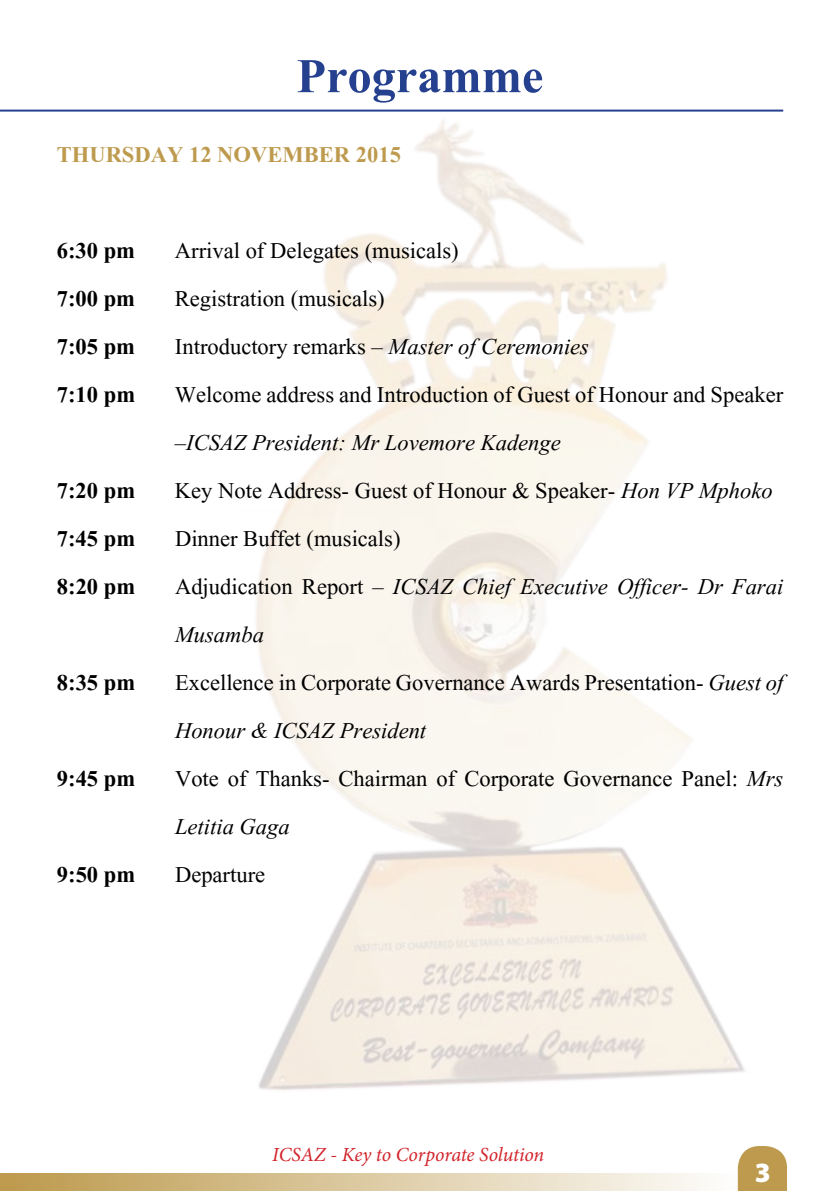
<style>
.page{position:relative;width:840px;height:1191px;background:#fff}
.page>*{position:absolute;margin:0;border:0;box-sizing:border-box;transform-origin:0 0}
.t1{font:700 60px "Aparajita";color:#25408f}
.t2{font:28px/48px "Aparajita";color:#000}
.t3{font:italic 28px/48px "Aparajita";color:#000}
.t4{font:700 28px "Aparajita";color:#000}
.t5{font:700 28px "Aparajita";color:#bd9a4d}
.t6{font:900 28px "Myriad Pro";color:#fff}
.t7{font:italic 20px "Minion Pro";letter-spacing:-.01em;color:#d2232a}
.s1{font-style:italic}
.s2{font-style:normal}
</style>
<div class="page">
<svg style="left:737px;top:1146px;width:49px;height:45px;background:#c3a35d"></svg>
<hr style="left:0;top:110px;width:782px;height:2px;background:#25408f">
<div style="left:0;top:1174px;width:740px;height:17px;background:linear-gradient(to right,#bc994c,#fdfcfb)"></div>
<img style="left:215px;top:109px;width:554px;height:981px">
<h1 class="t1" style="left:296px;top:39px;width:248px">Programme</h1>
<p class="t5" style="left:57px;top:137px;width:345px">THURSDAY 12 NOVEMBER 2015</p>
<p class="t4" style="left:57px;top:233px;width:80px">6:30 pm</p>
<p class="t2" style="left:175px;top:228px;width:285px">Arrival of Delegates (musicals)</p>
<p class="t4" style="left:57px;top:281px;width:80px">7:00 pm</p>
<p class="t2" style="left:175px;top:276px;width:211px">Registration (musicals)</p>
<p class="t4" style="left:57px;top:329px;width:80px">7:05 pm</p>
<p class="t2" style="left:175px;top:324px;width:415px">Introductory remarks – <span class="s1">Master of Ceremonies</span></p>
<p class="t4" style="left:57px;top:377px;width:80px">7:10 pm</p>
<p class="t2" style="left:175px;top:372px;width:609px">Welcome address and Introduction of Guest of Honour and Speaker</p>
<p class="t3" style="left:175px;top:420px;width:387px">–ICSAZ President: Mr Lovemore Kadenge</p>
<p class="t4" style="left:57px;top:473px;width:80px">7:20 pm</p>
<p class="t2" style="left:175px;top:468px;width:599px">Key Note Address- Guest of Honour &amp; Speaker- <span class="s1">Hon VP Mphoko</span></p>
<p class="t4" style="left:57px;top:521px;width:80px">7:45 pm</p>
<p class="t2" style="left:175px;top:516px;width:227px">Dinner Buffet (musicals)</p>
<p class="t4" style="left:57px;top:569px;width:80px">8:20 pm</p>
<p class="t3" style="left:175px;top:564px;width:609px"><span class="s2">Adjudication Report –</span> ICSAZ Chief Executive Officer- Dr Farai<br>Musamba</p>
<p class="t4" style="left:57px;top:665px;width:80px">8:35 pm</p>
<p class="t2" style="left:175px;top:660px;width:609px">Excellence in Corporate Governance Awards Presentation- <span class="s1">Guest of<br>Honour &amp; ICSAZ President</span></p>
<p class="t4" style="left:57px;top:761px;width:80px">9:45 pm</p>
<p class="t2" style="left:175px;top:756px;width:609px">Vote of Thanks- Chairman of Corporate Governance Panel: <span class="s1">Mrs<br>Letitia Gaga</span></p>
<p class="t4" style="left:57px;top:857px;width:80px">9:50 pm</p>
<p class="t2" style="left:175px;top:852px;width:92px">Departure</p>
<p class="t7" style="left:272px;top:1140px;width:273px">ICSAZ - Key to Corporate Solution</p>
<p class="t6" style="left:754px;top:1153px;width:18px">3</p>
</div>
